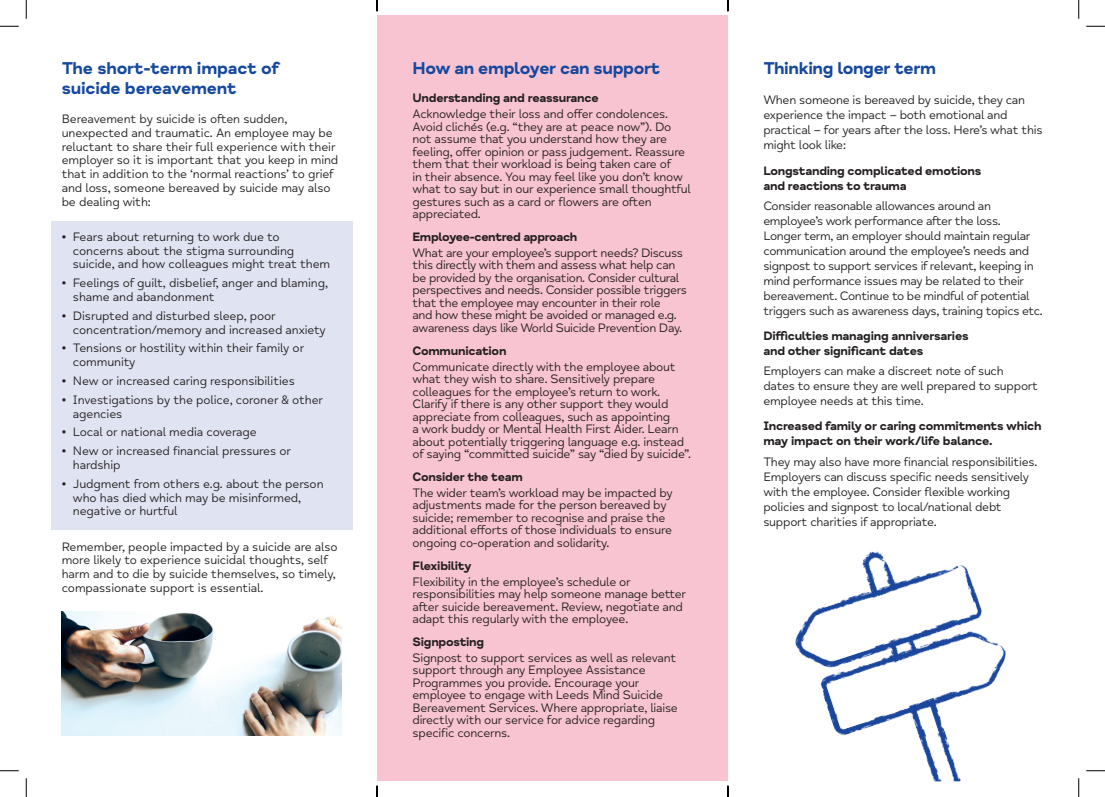
<style>
.page{position:relative;width:1105px;height:797px;background:#fff}
.page>*{position:absolute;margin:0;border:0;box-sizing:border-box;transform-origin:0 0}
.t1{font:700 17.5px/20px "Mind Meridian";letter-spacing:-.02em;color:#15489e}
.t2{font:12.5px/12.5px "Mind Meridian";letter-spacing:-.02em;color:#231f20}
.t3{font:12.5px/15px "Mind Meridian Display";letter-spacing:-.02em;color:#231f20}
</style>
<div class="page">
<div style="left:51px;top:221px;width:302px;height:309px;background:#e0e4f2"></div>
<div style="left:377px;top:16px;width:351px;height:765px;background:#f8c4d1"></div>
<img style="left:795px;top:551px;width:285px;height:230px">
<img style="left:62px;top:611px;width:280px;height:124px">
<svg style="left:0;top:25px;width:19px;height:2px"></svg>
<svg style="left:1086px;top:25px;width:19px;height:2px"></svg>
<svg style="left:0;top:770px;width:19px;height:1px"></svg>
<svg style="left:1086px;top:770px;width:19px;height:1px"></svg>
<svg style="left:25px;top:0;width:2px;height:19px"></svg>
<svg style="left:25px;top:778px;width:2px;height:19px"></svg>
<svg style="left:1078px;top:0;width:1px;height:19px"></svg>
<svg style="left:1078px;top:778px;width:1px;height:19px"></svg>
<svg style="left:376px;top:0;width:2px;height:11px"></svg>
<svg style="left:376px;top:785px;width:2px;height:12px"></svg>
<svg style="left:727px;top:0;width:2px;height:11px"></svg>
<svg style="left:727px;top:785px;width:2px;height:12px"></svg>
<h1 class="t1" style="left:62px;top:59px;width:220px">The short-term impact of suicide bereavement</h1>
<p class="t2" style="left:62px;top:112px;width:278px;line-height:13.8px">Bereavement by suicide is often sudden, unexpected and traumatic. An employee may be reluctant to share their full experience with their employer so it is important that you keep in mind that in addition to the ‘normal reactions’ to grief and loss, someone bereaved by suicide may also be dealing with:</p>
<p class="t2" style="left:73px;top:230px;width:259px;line-height:13.8px;text-indent:-11px">• Fears about returning to work due to concerns about the stigma surrounding suicide, and how colleagues might treat them</p>
<p class="t2" style="left:73px;top:276px;width:257px;line-height:13.8px;text-indent:-11px">• Feelings of guilt, disbelief, anger and blaming, shame and abandonment</p>
<p class="t2" style="left:73px;top:309px;width:254px;line-height:13.8px;text-indent:-11px">• Disrupted and disturbed sleep, poor concentration/memory and increased anxiety</p>
<p class="t2" style="left:73px;top:341px;width:233px;line-height:13.8px;text-indent:-11px">• Tensions or hostility within their family or community</p>
<p class="t2" style="left:62px;top:375px;width:235px">• New or increased caring responsibilities</p>
<p class="t2" style="left:73px;top:393px;width:252px;line-height:13.8px;text-indent:-11px">• Investigations by the police, coroner &amp; other agencies</p>
<p class="t2" style="left:62px;top:426px;width:197px">• Local or national media coverage</p>
<p class="t2" style="left:73px;top:444px;width:220px;line-height:13.8px;text-indent:-11px">• New or increased financial pressures or hardship</p>
<p class="t2" style="left:73px;top:477px;width:252px;line-height:13.8px;text-indent:-11px">• Judgment from others e.g. about the person who has died which may be misinformed, negative or hurtful</p>
<p class="t2" style="left:62px;top:539px;width:278px;line-height:13.8px">Remember, people impacted by a suicide are also more likely to experience suicidal thoughts, self harm and to die by suicide themselves, so timely, compassionate support is essential.</p>
<h1 class="t1" style="left:412px;top:59px;width:249px">How an employer can support</h1>
<p class="t3" style="left:412px;top:91px;width:188px">Understanding and reassurance</p>
<p class="t2" style="left:412px;top:108px;width:280px">Acknowledge their loss and offer condolences.<br>Avoid clichés (e.g. “they are at peace now”). Do not assume that you understand how they are feeling, offer opinion or pass judgement. Reassure them that their workload is being taken care of<br>in their absence. You may feel like you don’t know what to say but in our experience small thoughtful gestures such as a card or flowers are often appreciated.</p>
<p class="t3" style="left:412px;top:230px;width:166px">Employee-centred approach</p>
<p class="t2" style="left:412px;top:246px;width:276px">What are your employee’s support needs? Discuss this directly with them and assess what help can be provided by the organisation. Consider cultural perspectives and needs. Consider possible triggers that the employee may encounter in their role<br>and how these might be avoided or managed e.g. awareness days like World Suicide Prevention Day.</p>
<p class="t3" style="left:412px;top:344px;width:95px">Communication</p>
<p class="t2" style="left:412px;top:360px;width:280px">Communicate directly with the employee about what they wish to share. Sensitively prepare colleagues for the employee’s return to work.<br>Clarify if there is any other support they would appreciate from colleagues, such as appointing<br>a work buddy or Mental Health First Aider. Learn about potentially triggering language e.g. instead of saying “committed suicide” say “died by suicide”.</p>
<p class="t3" style="left:412px;top:470px;width:112px">Consider the team</p>
<p class="t2" style="left:412px;top:486px;width:262px">The wider team’s workload may be impacted by adjustments made for the person bereaved by suicide; remember to recognise and praise the additional efforts of those individuals to ensure ongoing co-operation and solidarity.</p>
<p class="t3" style="left:412px;top:559px;width:61px">Flexibility</p>
<p class="t2" style="left:412px;top:575px;width:275px">Flexibility in the employee’s schedule or responsibilities may help someone manage better after suicide bereavement. Review, negotiate and adapt this regularly with the employee.</p>
<p class="t3" style="left:412px;top:635px;width:73px">Signposting</p>
<p class="t2" style="left:412px;top:651px;width:267px">Signpost to support services as well as relevant support through any Employee Assistance Programmes you provide. Encourage your employee to engage with Leeds Mind Suicide Bereavement Services. Where appropriate, liaise directly with our service for advice regarding specific concerns.</p>
<h1 class="t1" style="left:763px;top:59px;width:174px">Thinking longer term</h1>
<p class="t2" style="left:763px;top:93px;width:281px;line-height:15px">When someone is bereaved by suicide, they can experience the impact – both emotional and practical – for years after the loss. Here’s what this might look like:</p>
<p class="t3" style="left:763px;top:164px;width:220px">Longstanding complicated emotions and reactions to trauma</p>
<p class="t2" style="left:763px;top:198px;width:281px;line-height:15px">Consider reasonable allowances around an employee’s work performance after the loss.<br>Longer term, an employer should maintain regular communication around the employee’s needs and signpost to support services if relevant, keeping in mind performance issues may be related to their bereavement. Continue to be mindful of potential triggers such as awareness days, training topics etc.</p>
<p class="t3" style="left:763px;top:329px;width:207px">Difficulties managing anniversaries and other significant dates</p>
<p class="t2" style="left:763px;top:364px;width:276px;line-height:15px">Employers can make a discreet note of such dates to ensure they are well prepared to support employee needs at this time.</p>
<p class="t3" style="left:763px;top:419px;width:280px">Increased family or caring commitments which may impact on their work/life balance.</p>
<p class="t2" style="left:763px;top:454px;width:275px;line-height:15px">They may also have more financial responsibilities.<br>Employers can discuss specific needs sensitively with the employee. Consider flexible working policies and signpost to local/national debt support charities if appropriate.</p>
</div>
